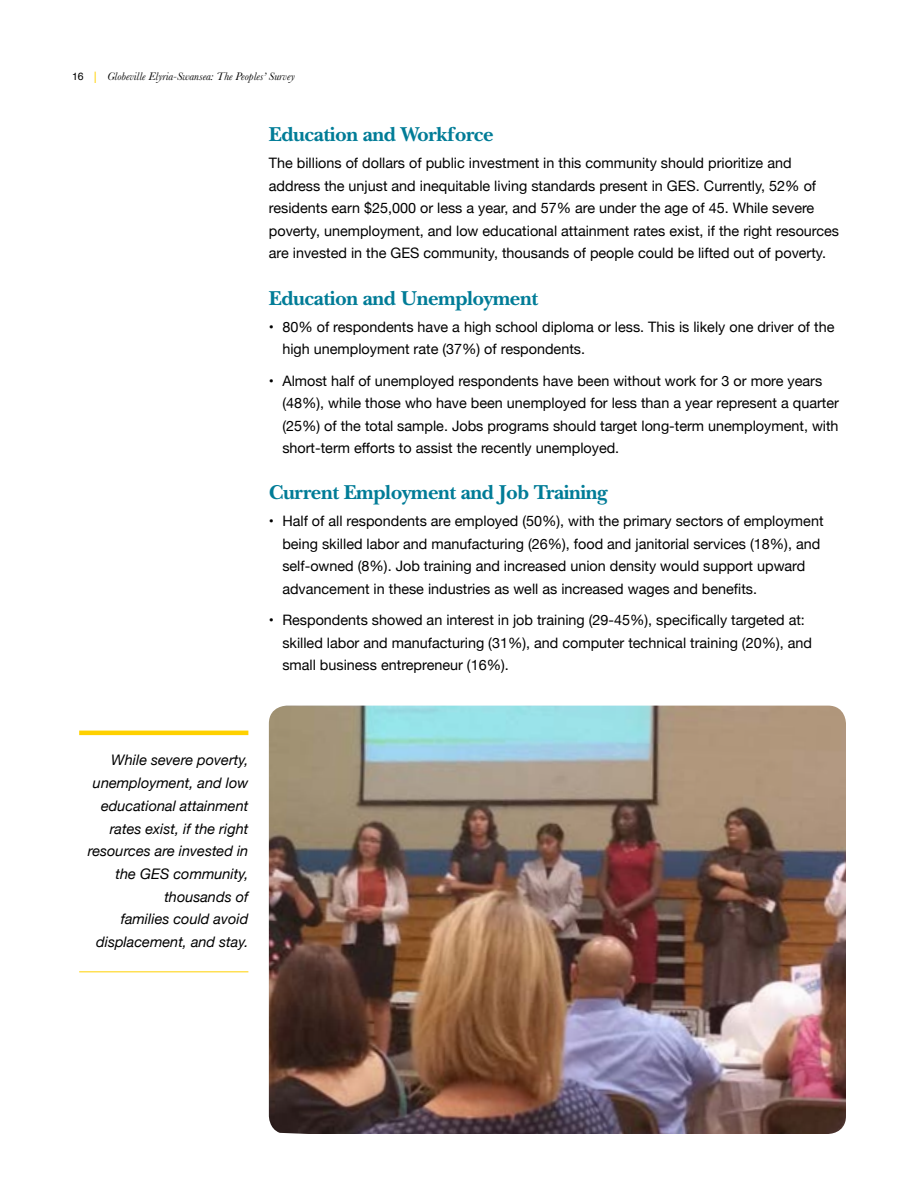
<style>
.page{position:relative;width:918px;height:1188px;background:#fff}
.page>*{position:absolute;margin:0;border:0;box-sizing:border-box;transform-origin:0 0}
.t1{font:700 21px "New Baskerville";letter-spacing:-.02em;color:#007c97}
.t2{font:italic 14.55px/22.6px "Helvetica Neue";color:#000;text-align:right}
.t3{font:14.4px/22.5px "Helvetica Neue";color:#000}
.t4{font:italic 11.4px "Baskerville";color:#000}
.s1{font-family:"Helvetica";font-style:normal;font-size:10.5px}
.s2{font-family:"Helvetica";font-style:normal;font-size:15.75px;color:#ffd100}
</style>
<div class="page">
<img style="left:269px;top:706px;width:577px;height:428px">
<hr style="left:79px;top:731px;width:169px;height:4px;background:#ffd100">
<hr style="left:79px;top:971px;width:169px;height:1px;background:#ffd100">
<p class="t4" style="left:72px;top:69px;width:224px"><span class="s1">16</span> <span class="s2">|</span> Globeville Elyria-Swansea: The Peoples’ Survey</p>
<h1 class="t1" style="left:269px;top:122px;width:226px">Education and Workforce</h1>
<p class="t3" style="left:269px;top:153px;width:572px">The billions of dollars of public investment in this community should prioritize and address the unjust and inequitable living standards present in GES. Currently, 52% of residents earn $25,000 or less a year, and 57% are under the age of 45. While severe poverty, unemployment, and low educational attainment rates exist, if the right resources are invested in the GES community, thousands of people could be lifted out of poverty.</p>
<h1 class="t1" style="left:269px;top:285px;width:271px">Education and Unemployment</h1>
<p class="t3" style="left:282px;top:316px;width:554px;text-indent:-13px">• 80% of respondents have a high school diploma or less. This is likely one driver of the high unemployment rate (37%) of respondents.</p>
<p class="t3" style="left:282px;top:370px;width:558px;text-indent:-13px">• Almost half of unemployed respondents have been without work for 3 or more years (48%), while those who have been unemployed for less than a year represent a quarter (25%) of the total sample. Jobs programs should target long-term unemployment, with short-term efforts to assist the recently unemployed.</p>
<h1 class="t1" style="left:269px;top:480px;width:340px">Current Employment and Job Training</h1>
<p class="t3" style="left:282px;top:511px;width:543px;text-indent:-13px">• Half of all respondents are employed (50%), with the primary sectors of employment being skilled labor and manufacturing (26%), food and janitorial services (18%), and self-owned (8%). Job training and increased union density would support upward advancement in these industries as well as increased wages and benefits.</p>
<p class="t3" style="left:282px;top:610px;width:531px;text-indent:-13px">• Respondents showed an interest in job training (29-45%), specifically targeted at: skilled labor and manufacturing (31%), and computer technical training (20%), and small business entrepreneur (16%).</p>
<p class="t2" style="left:88px;top:750px;width:162px">While severe poverty, unemployment, and low educational attainment rates exist, if the right resources are invested in the GES community, thousands of<br>families could avoid displacement, and stay.</p>
</div>
